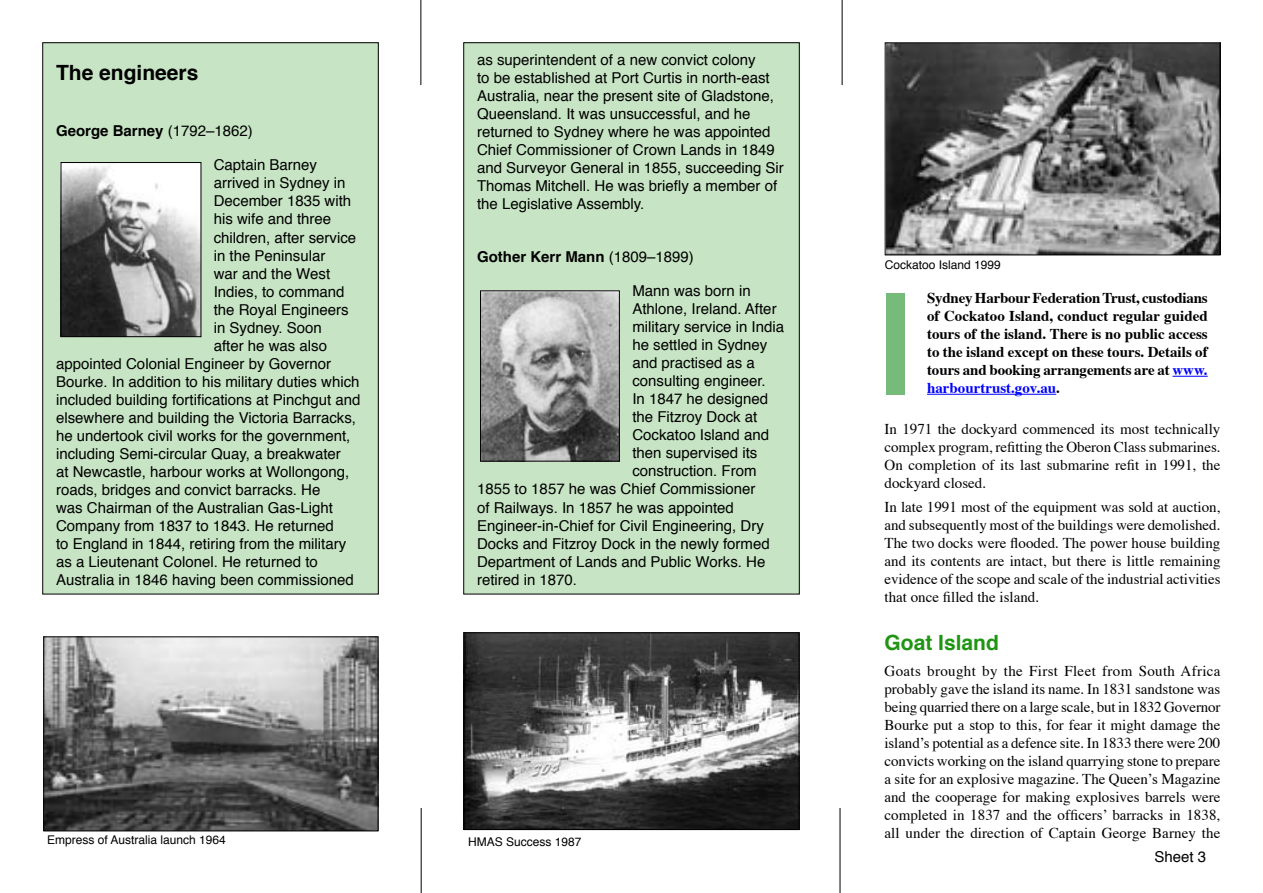
<style>
.page{position:relative;width:1263px;height:893px;background:#fff}
.page>*{position:absolute;margin:0;border:0;box-sizing:border-box;transform-origin:0 0}
.t1{font:700 21px "Helvetica";color:#000}
.t2{font:700 21px "Helvetica";color:#1f9513}
.t3{font:15px/18px "Helvetica";color:#000}
.t4{font:15px/18px "Times";color:#000;text-align:justify}
.t5{font:700 15px/18px "Times";letter-spacing:-.005em;color:#000;text-align:justify}
.t6{font:700 15px "Helvetica";color:#000}
.t7{font:12px "Helvetica";color:#000}
.s1{font-weight:400}
.s2{color:#00f}
</style>
<div class="page">
<hr style="left:421px;top:0;width:1px;height:85px;background:#000">
<hr style="left:842px;top:0;width:1px;height:85px;background:#000">
<hr style="left:421px;top:808px;width:1px;height:85px;background:#000">
<hr style="left:840px;top:808px;width:1px;height:85px;background:#000">
<div style="left:464px;top:43px;width:335px;height:551px;background:#c7e5c4"></div>
<img style="left:465px;top:634px;width:332px;height:194px">
<div style="left:463px;top:632px;width:336px;height:198px;border:1px solid #000"></div>
<svg style="left:887px;top:45px;width:331px;height:208px;background:#777"></svg>
<div style="left:885px;top:43px;width:335px;height:212px;border:1px solid #000"></div>
<div style="left:886px;top:293px;width:18px;height:102px;background:#76bb7c"></div>
<hr style="left:1172px;top:376px;width:36px;height:1px;background:#00f">
<hr style="left:927px;top:394px;width:129px;height:1px;background:#00f">
<img style="left:45px;top:638px;width:331px;height:191px">
<div style="left:43px;top:636px;width:335px;height:195px;border:1px solid #000"></div>
<div style="left:43px;top:43px;width:335px;height:551px;background:#c7e5c4"></div>
<img style="left:482px;top:293px;width:136px;height:166px">
<div style="left:480px;top:291px;width:140px;height:170px;border:1px solid #000"></div>
<img style="left:63px;top:164px;width:136px;height:171px">
<div style="left:61px;top:162px;width:140px;height:175px;border:1px solid #000"></div>
<h1 class="t1" style="left:56px;top:54px;width:144px">The engineers</h1>
<p class="t6" style="left:56px;top:117px;width:198px">George Barney <span class="s1">(1792–1862)</span></p>
<p class="t3" style="left:214px;top:156px;width:105px">Captain Barney</p>
<p class="t3" style="left:214px;top:174px;width:133px">arrived in Sydney in</p>
<p class="t3" style="left:214px;top:192px;width:139px">December 1835 with</p>
<p class="t3" style="left:214px;top:210px;width:119px">his wife and three</p>
<p class="t3" style="left:214px;top:228px;width:144px">children, after service</p>
<p class="t3" style="left:214px;top:246px;width:113px">in the Peninsular</p>
<p class="t3" style="left:214px;top:264px;width:118px">war and the West</p>
<p class="t3" style="left:214px;top:282px;width:132px">Indies, to command</p>
<p class="t3" style="left:214px;top:300px;width:137px">the Royal Engineers</p>
<p class="t3" style="left:214px;top:318px;width:110px">in Sydney. Soon</p>
<p class="t3" style="left:214px;top:336px;width:115px">after he was also</p>
<p class="t3" style="left:56px;top:354px;width:277px">appointed Colonial Engineer by Governor</p>
<p class="t3" style="left:56px;top:372px;width:305px">Bourke. In addition to his military duties which</p>
<p class="t3" style="left:56px;top:390px;width:306px">included building fortifications at Pinchgut and</p>
<p class="t3" style="left:56px;top:408px;width:301px">elsewhere and building the Victoria Barracks,</p>
<p class="t3" style="left:56px;top:426px;width:296px">he undertook civil works for the government,</p>
<p class="t3" style="left:56px;top:444px;width:286px">including Semi-circular Quay, a breakwater</p>
<p class="t3" style="left:56px;top:462px;width:295px">at Newcastle, harbour works at Wollongong,</p>
<p class="t3" style="left:56px;top:480px;width:266px">roads, bridges and convict barracks. He</p>
<p class="t3" style="left:56px;top:498px;width:278px">was Chairman of the Australian Gas-Light</p>
<p class="t3" style="left:56px;top:516px;width:279px">Company from 1837 to 1843. He returned</p>
<p class="t3" style="left:56px;top:534px;width:292px">to England in 1844, retiring from the military</p>
<p class="t3" style="left:56px;top:552px;width:263px">as a Lieutenant Colonel. He returned to</p>
<p class="t3" style="left:56px;top:570px;width:299px">Australia in 1846 having been commissioned</p>
<p class="t7" style="left:47px;top:830px;width:180px">Empress of Australia launch 1964</p>
<p class="t3" style="left:477px;top:50px;width:308px">as superintendent of a new convict colony<br>to be established at Port Curtis in north-east Australia, near the present site of Gladstone, Queensland. It was unsuccessful, and he returned to Sydney where he was appointed Chief Commissioner of Crown Lands in 1849 and Surveyor General in 1855, succeeding Sir Thomas Mitchell. He was briefly a member of the Legislative Assembly.</p>
<p class="t6" style="left:477px;top:243px;width:218px">Gother Kerr Mann <span class="s1">(1809–1899)</span></p>
<p class="t3" style="left:632px;top:282px;width:120px">Mann was born in</p>
<p class="t3" style="left:632px;top:300px;width:146px">Athlone, Ireland. After</p>
<p class="t3" style="left:632px;top:318px;width:153px">military service in India</p>
<p class="t3" style="left:632px;top:336px;width:137px">he settled in Sydney</p>
<p class="t3" style="left:632px;top:354px;width:124px">and practised as a</p>
<p class="t3" style="left:632px;top:372px;width:135px">consulting engineer.</p>
<p class="t3" style="left:632px;top:390px;width:137px">In 1847 he designed</p>
<p class="t3" style="left:632px;top:408px;width:127px">the Fitzroy Dock at</p>
<p class="t3" style="left:632px;top:426px;width:138px">Cockatoo Island and</p>
<p class="t3" style="left:632px;top:444px;width:127px">then supervised its</p>
<p class="t3" style="left:632px;top:462px;width:126px">construction. From</p>
<p class="t3" style="left:477px;top:480px;width:280px">1855 to 1857 he was Chief Commissioner</p>
<p class="t3" style="left:477px;top:498px;width:258px">of Railways. In 1857 he was appointed</p>
<p class="t3" style="left:477px;top:516px;width:288px">Engineer-in-Chief for Civil Engineering, Dry</p>
<p class="t3" style="left:477px;top:534px;width:294px">Docks and Fitzroy Dock in the newly formed</p>
<p class="t3" style="left:477px;top:552px;width:290px">Department of Lands and Public Works. He</p>
<p class="t3" style="left:477px;top:570px;width:102px">retired in 1870.</p>
<p class="t7" style="left:468px;top:831px;width:115px">HMAS Success 1987</p>
<p class="t7" style="left:885px;top:254px;width:118px">Cockatoo Island 1999</p>
<p class="t5" style="left:927px;top:288px;width:282px">Sydney Harbour Federation Trust, custodians of Cockatoo Island, conduct regular guided tours of the island. There is no public access to the island except on these tours. Details of tours and booking arrangements are at <span class="s2">www. harbourtrust.gov.au</span>.</p>
<p class="t4" style="left:884px;top:418px;width:338px">In 1971 the dockyard commenced its most technically complex program, refitting the Oberon Class submarines.<br>On completion of its last submarine refit in 1991, the dockyard closed.</p>
<p class="t4" style="left:884px;top:497px;width:337px">In late 1991 most of the equipment was sold at auction, and subsequently most of the buildings were demolished.<br>The two docks were flooded. The power house building and its contents are intact, but there is little remaining evidence of the scope and scale of the industrial activities that once filled the island.</p>
<h1 class="t2" style="left:884px;top:623px;width:116px">Goat Island</h1>
<p class="t4" style="left:884px;top:661px;width:338px">Goats brought by the First Fleet from South Africa probably gave the island its name. In 1831 sandstone was being quarried there on a large scale, but in 1832 Governor Bourke put a stop to this, for fear it might damage the island’s potential as a defence site. In 1833 there were 200 convicts working on the island quarrying stone to prepare a site for an explosive magazine. The Queen’s Magazine and the cooperage for making explosives barrels were completed in 1837 and the officers’ barracks in 1838, all under the direction of Captain George Barney the</p>
<p class="t3" style="left:1154px;top:847px;width:53px">Sheet 3</p>
</div>
